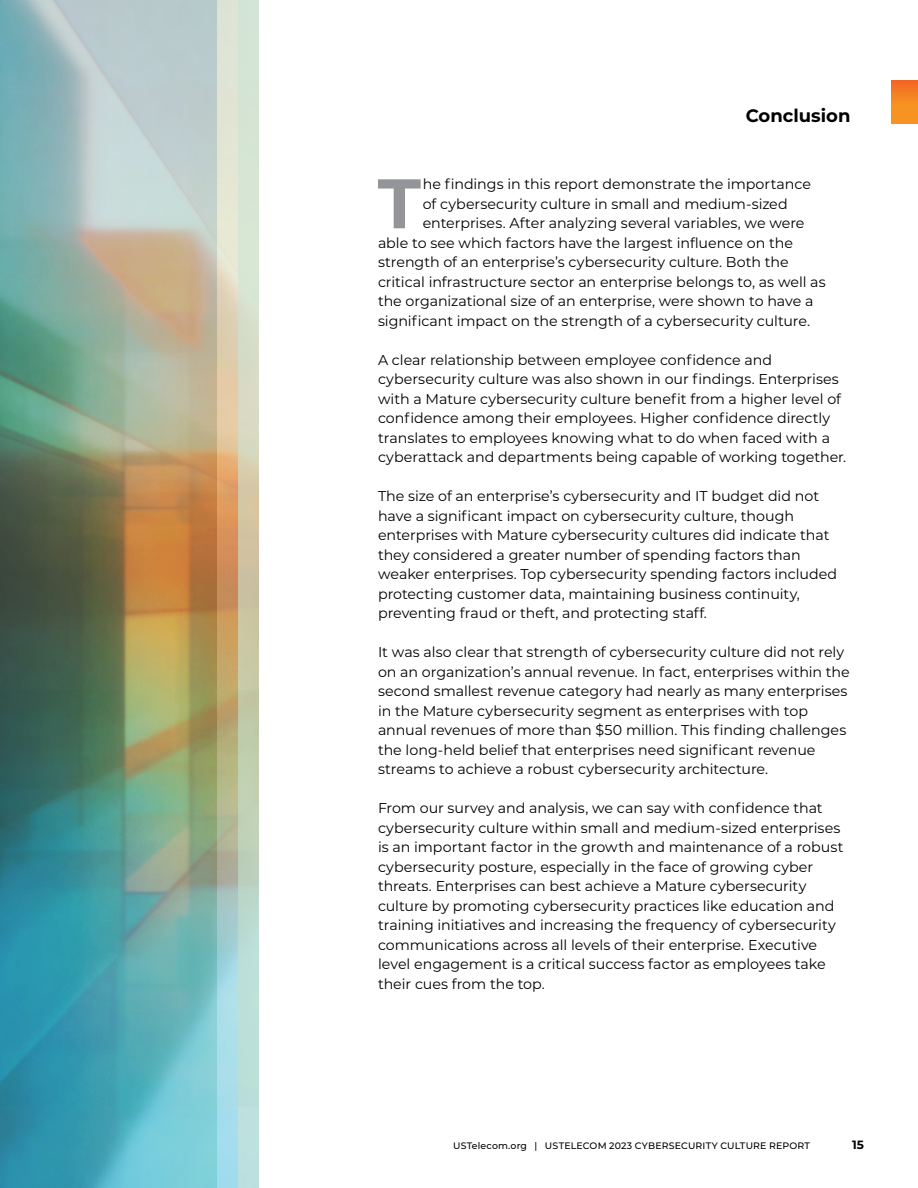
<style>
.page{position:relative;width:918px;height:1188px;background:#fff}
.page>*{position:absolute;margin:0;border:0;box-sizing:border-box;transform-origin:0 0}
.body{font:700 69.9px "Montserrat";color:#939598}
.t1{font:700 18px "Montserrat";color:#000}
.body-2{font:14.25px/19.5px "Montserrat";color:#000}
.t2{font:700 12px "Montserrat";color:#000}
.t3{font:500 9.3px "Montserrat";letter-spacing:.015em;color:#000}
</style>
<div class="page">
<div style="left:891px;top:80px;width:27px;height:44px;background:linear-gradient(to bottom,#f36e24,#f89d1f)"></div>
<img style="left:0;top:0;width:258px;height:1188px">
<h1 class="t1" style="left:746px;top:102px;width:106px">Conclusion</h1>
<p class="body" style="left:378px;top:153px;width:45px">T</p>
<p class="body-2" style="left:423px;top:174px;width:390px">he findings in this report demonstrate the importance</p>
<p class="body-2" style="left:423px;top:193px;width:367px">of cybersecurity culture in small and medium-sized</p>
<p class="body-2" style="left:423px;top:213px;width:383px">enterprises. After analyzing several variables, we were</p>
<p class="body-2" style="left:378px;top:232px;width:417px">able to see which factors have the largest influence on the</p>
<p class="body-2" style="left:378px;top:252px;width:412px">strength of an enterprise’s cybersecurity culture. Both the</p>
<p class="body-2" style="left:378px;top:271px;width:449px">critical infrastructure sector an enterprise belongs to, as well as</p>
<p class="body-2" style="left:378px;top:291px;width:437px">the organizational size of an enterprise, were shown to have a</p>
<p class="body-2" style="left:378px;top:310px;width:434px">significant impact on the strength of a cybersecurity culture.</p>
<p class="body-2" style="left:378px;top:349px;width:470px">A clear relationship between employee confidence and cybersecurity culture was also shown in our findings. Enterprises with a Mature cybersecurity culture benefit from a higher level of confidence among their employees. Higher confidence directly translates to employees knowing what to do when faced with a cyberattack and departments being capable of working together.</p>
<p class="body-2" style="left:378px;top:486px;width:461px">The size of an enterprise’s cybersecurity and IT budget did not have a significant impact on cybersecurity culture, though enterprises with Mature cybersecurity cultures did indicate that they considered a greater number of spending factors than weaker enterprises. Top cybersecurity spending factors included protecting customer data, maintaining business continuity, preventing fraud or theft, and protecting staff.</p>
<p class="body-2" style="left:378px;top:642px;width:473px">It was also clear that strength of cybersecurity culture did not rely on an organization’s annual revenue. In fact, enterprises within the second smallest revenue category had nearly as many enterprises in the Mature cybersecurity segment as enterprises with top annual revenues of more than $50 million. This finding challenges the long-held belief that enterprises need significant revenue streams to achieve a robust cybersecurity architecture.</p>
<p class="body-2" style="left:378px;top:798px;width:467px">From our survey and analysis, we can say with confidence that cybersecurity culture within small and medium-sized enterprises is an important factor in the growth and maintenance of a robust cybersecurity posture, especially in the face of growing cyber threats. Enterprises can best achieve a Mature cybersecurity culture by promoting cybersecurity practices like education and training initiatives and increasing the frequency of cybersecurity communications across all levels of their enterprise. Executive level engagement is a critical success factor as employees take their cues from the top.</p>
<p class="t3" style="left:453px;top:1139px;width:358px">USTelecom.org | USTELECOM 2023 CYBERSECURITY CULTURE REPORT</p>
<p class="t2" style="left:852px;top:1136px;width:13px">15</p>
</div>
